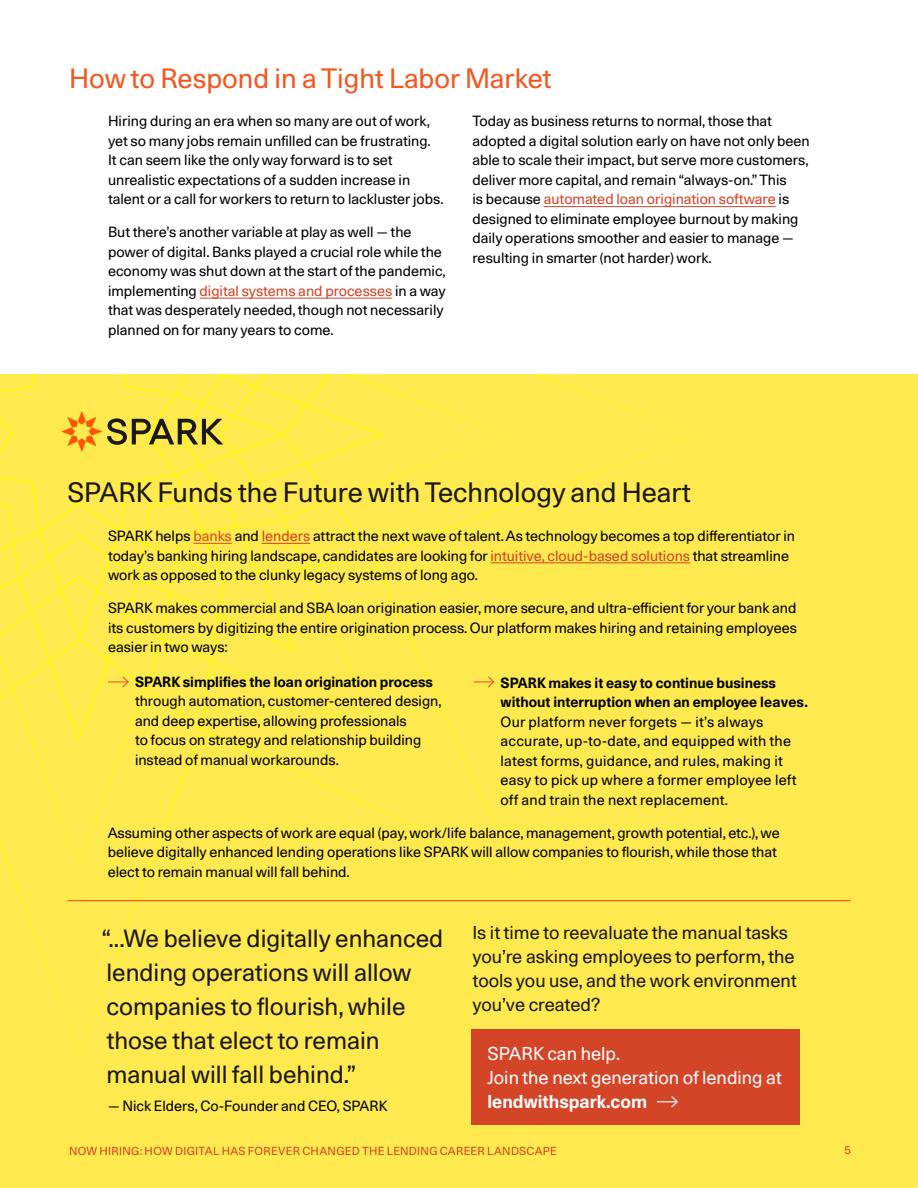
<style>
.page{position:relative;width:918px;height:1188px;background:#fff}
.page>*{position:absolute;margin:0;border:0;box-sizing:border-box;transform-origin:0 0}
.t1{font:27px "Unica 77 LL";color:#1c1817}
.t2{font:27px "Unica 77 LL";color:#f15822}
.t3{font:24px/34px "Unica 77 LL";color:#1c1817}
.t4{font:18px/24px "Unica 77 LL";color:#1c1817}
.t5{font:18px/24px "Unica 77 LL";color:#fafdff}
.t6{font:700 18px "Unica 77 LL";color:#fafdff}
.t7{font:14.25px/19.5px "Unica 77 LL";color:#000}
.t8{font:14.25px/19.5px "Unica 77 LL";letter-spacing:.02em;color:#000}
.t9{font:700 14.25px/19.5px "Unica 77 LL";color:#000}
.t10{font:11.25px "Unica 77 LL";letter-spacing:.025em;color:#d44427}
.s1{color:#d44427}
.s2{color:#d74e27}
</style>
<div class="page">
<div style="left:0;top:374px;width:918px;height:814px;background:#fee94e"></div>
<svg style="left:509px;top:374px;width:189px;height:132px"></svg>
<svg style="left:8px;top:741px;width:194px;height:313px"></svg>
<svg style="left:200px;top:563px;width:317px;height:310px"></svg>
<svg style="left:0;top:741px;width:164px;height:124px"></svg>
<hr style="left:200px;top:298px;width:192px;height:1px;background:#d44427">
<hr style="left:544px;top:206px;width:232px;height:1px;background:#d44427">
<hr style="left:491px;top:562px;width:199px;height:1px;background:#d44427">
<svg style="left:0;top:374px;width:509px;height:367px"></svg>
<hr style="left:68px;top:900px;width:783px;height:1px;background:#f15822">
<div style="left:471px;top:1029px;width:329px;height:96px;background:#d44427"></div>
<svg style="left:657px;top:1096px;width:21px;height:12px"></svg>
<h1 class="t2" style="left:69px;top:60px;width:484px">How to Respond in a Tight Labor Market</h1>
<p class="t7" style="left:108px;top:111px;width:337px">Hiring during an era when so many are out of work, yet so many jobs remain unfilled can be frustrating.<br>It can seem like the only way forward is to set unrealistic expectations of a sudden increase in talent or a call for workers to return to lackluster jobs.</p>
<p class="t7" style="left:108px;top:222px;width:339px">But there’s another variable at play as well — the power of digital. Banks played a crucial role while the economy was shut down at the start of the pandemic, implementing <span class="s1">digital systems and processes</span> in a way that was desperately needed, though not necessarily planned on for many years to come.</p>
<p class="t7" style="left:472px;top:111px;width:339px">Today as business returns to normal, those that adopted a digital solution early on have not only been able to scale their impact, but serve more customers, deliver more capital, and remain “always-on.” This<br>is because <span class="s1">automated loan origination software</span> is designed to eliminate employee burnout by making daily operations smoother and easier to manage — resulting in smarter (not harder) work.</p>
<h1 class="t1" style="left:68px;top:474px;width:625px">SPARK Funds the Future with Technology and Heart</h1>
<p class="t7" style="left:108px;top:526px;width:689px">SPARK helps <span class="s2">banks</span> and <span class="s1">lenders</span> attract the next wave of talent. As technology becomes a top differentiator in today’s banking hiring landscape, candidates are looking for <span class="s1">intuitive, cloud-based solutions</span> that streamline work as opposed to the clunky legacy systems of long ago.</p>
<p class="t7" style="left:108px;top:598px;width:690px;text-align:justify">SPARK makes commercial and SBA loan origination easier, more secure, and ultra-efficient for your bank and its customers by digitizing the entire origination process. Our platform makes hiring and retaining employees easier in two ways:</p>
<p class="t9" style="left:135px;top:672px;width:300px">SPARK simplifies the loan origination process</p>
<p class="t7" style="left:135px;top:691px;width:308px">through automation, customer-centered design, and deep expertise, allowing professionals<br>to focus on strategy and relationship building instead of manual workarounds.</p>
<p class="t9" style="left:501px;top:672px;width:309px">SPARK makes it easy to continue business without interruption when an employee leaves.</p>
<p class="t8" style="left:501px;top:712px;width:298px">Our platform never forgets — it’s always accurate, up-to-date, and equipped with the latest forms, guidance, and rules, making it easy to pick up where a former employee left off and train the next replacement.</p>
<p class="t7" style="left:108px;top:823px;width:674px">Assuming other aspects of work are equal (pay, work/life balance, management, growth potential, etc.), we believe digitally enhanced lending operations like SPARK will allow companies to flourish, while those that elect to remain manual will fall behind.</p>
<h2 class="t3" style="left:102px;top:921px;width:343px">“...We believe digitally enhanced lending operations will allow companies to flourish, while those that elect to remain manual will fall behind.”</h2>
<p class="t4" style="left:472px;top:920px;width:326px">Is it time to reevaluate the manual tasks you’re asking employees to perform, the tools you use, and the work environment you’ve created?</p>
<p class="t5" style="left:488px;top:1041px;width:296px">SPARK can help.<br>Join the next generation of lending at</p>
<p class="t7" style="left:108px;top:1096px;width:281px">— Nick Elders, Co-Founder and CEO, SPARK</p>
<p class="t6" style="left:488px;top:1089px;width:161px">lendwithspark.com</p>
<p class="t10" style="left:69px;top:1143px;width:489px">NOW HIRING: HOW DIGITAL HAS FOREVER CHANGED THE LENDING CAREER LANDSCAPE</p>
<p class="t10" style="left:845px;top:1143px;width:8px">5</p>
</div>
